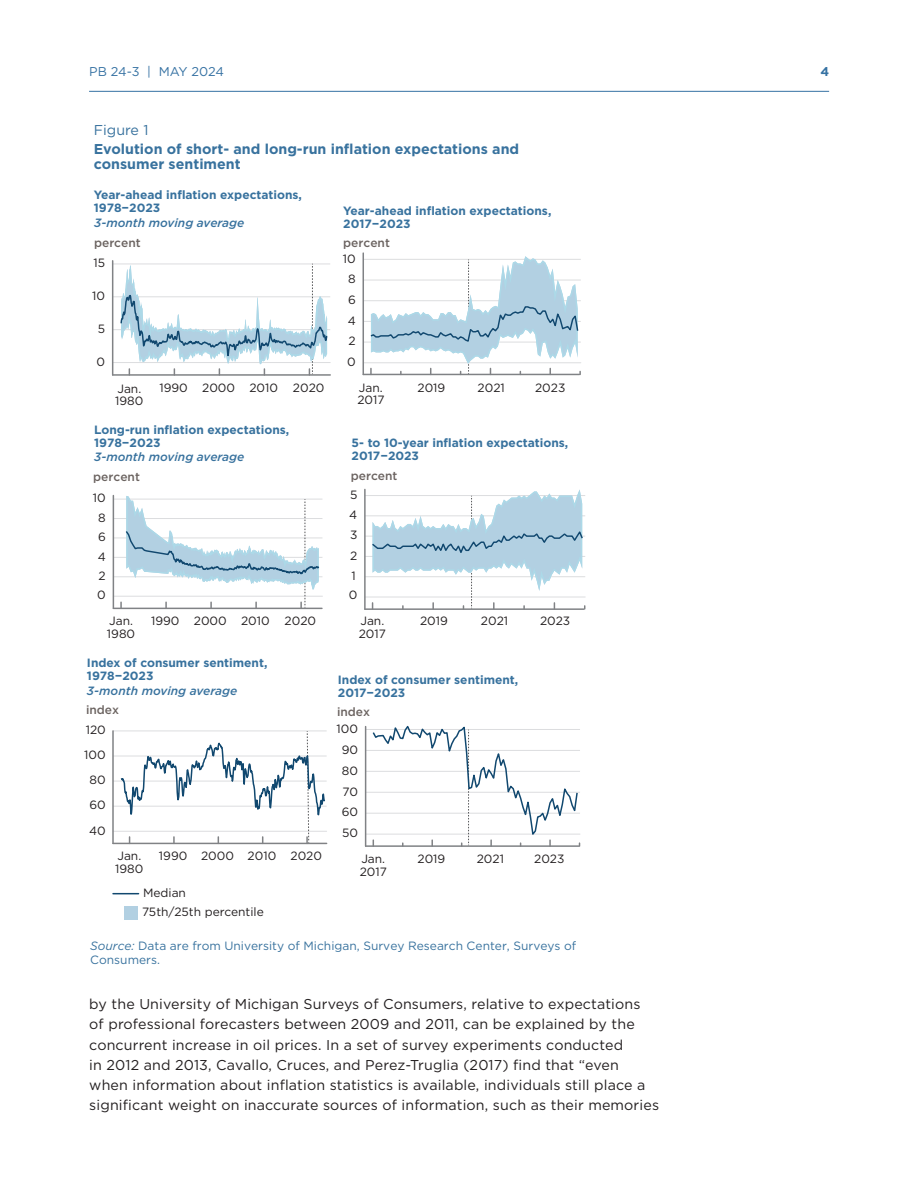
<style>
.page{position:relative;width:918px;height:1188px;background:#fff}
.page>*{position:absolute;margin:0;border:0;box-sizing:border-box;transform-origin:0 0}
.Body__First{font:14.25px/20.2px "Gotham";letter-spacing:.01em;color:#231f20}
.t1{font:700 14.25px/19.5px "Gotham";color:#38729e}
.t2{font:12.75px "Gotham";letter-spacing:-.01em;color:#3672a3}
.t3{font:700 12.75px "Gotham";color:#3672a3}
.t4{font:700 12px/12.8px "Gotham";color:#38729e}
.t5{font:12px/12.8px "Gotham";color:#231f20}
.t6{font:12px/13.5px "Gotham";color:#38729e}
.t7{font:italic 500 12px "Gotham";color:#38729e}
.t8{font:500 12px "Gotham";color:#6b6360}
.s1{font-weight:400}
.s2{font-style:italic}
</style>
<div class="page">
<hr style="left:89px;top:91px;width:740px;height:1px;background:#3672a3">
<hr style="left:113px;top:362px;width:217px;height:1px;background:#dcdddf">
<hr style="left:113px;top:329px;width:217px;height:1px;background:#dcdddf">
<hr style="left:113px;top:297px;width:217px;height:1px;background:#dcdddf">
<hr style="left:113px;top:264px;width:217px;height:1px;background:#dcdddf">
<hr style="left:363px;top:362px;width:218px;height:1px;background:#dcdddf">
<hr style="left:363px;top:342px;width:218px;height:1px;background:#dcdddf">
<hr style="left:363px;top:321px;width:218px;height:1px;background:#dcdddf">
<hr style="left:363px;top:300px;width:218px;height:1px;background:#dcdddf">
<hr style="left:363px;top:280px;width:218px;height:1px;background:#dcdddf">
<hr style="left:363px;top:259px;width:218px;height:1px;background:#dcdddf">
<hr style="left:113px;top:596px;width:209px;height:1px;background:#dcdddf">
<hr style="left:113px;top:577px;width:209px;height:1px;background:#dcdddf">
<hr style="left:113px;top:557px;width:209px;height:1px;background:#dcdddf">
<hr style="left:113px;top:538px;width:209px;height:1px;background:#dcdddf">
<hr style="left:113px;top:518px;width:209px;height:1px;background:#dcdddf">
<hr style="left:113px;top:499px;width:209px;height:1px;background:#dcdddf">
<hr style="left:365px;top:597px;width:220px;height:1px;background:#dcdddf">
<hr style="left:365px;top:576px;width:220px;height:1px;background:#dcdddf">
<hr style="left:365px;top:556px;width:220px;height:1px;background:#dcdddf">
<hr style="left:365px;top:536px;width:220px;height:1px;background:#dcdddf">
<hr style="left:365px;top:516px;width:220px;height:1px;background:#dcdddf">
<hr style="left:365px;top:495px;width:220px;height:1px;background:#dcdddf">
<hr style="left:113px;top:831px;width:214px;height:1px;background:#dcdddf">
<hr style="left:113px;top:806px;width:214px;height:1px;background:#dcdddf">
<hr style="left:113px;top:781px;width:214px;height:1px;background:#dcdddf">
<hr style="left:113px;top:756px;width:214px;height:1px;background:#dcdddf">
<hr style="left:113px;top:731px;width:214px;height:1px;background:#dcdddf">
<hr style="left:366px;top:834px;width:214px;height:1px;background:#dcdddf">
<hr style="left:366px;top:813px;width:214px;height:1px;background:#dcdddf">
<hr style="left:366px;top:792px;width:214px;height:1px;background:#dcdddf">
<hr style="left:366px;top:771px;width:214px;height:1px;background:#dcdddf">
<hr style="left:366px;top:750px;width:214px;height:1px;background:#dcdddf">
<hr style="left:366px;top:729px;width:214px;height:1px;background:#dcdddf">
<svg style="left:119px;top:264px;width:210px;height:110px"></svg>
<svg style="left:369px;top:256px;width:212px;height:118px"></svg>
<svg style="left:120px;top:496px;width:201px;height:112px"></svg>
<svg style="left:371px;top:489px;width:214px;height:120px"></svg>
<svg style="left:119px;top:731px;width:207px;height:112px"></svg>
<svg style="left:371px;top:725px;width:209px;height:121px"></svg>
<hr style="left:113px;top:374px;width:217px;height:2px;background:#808285">
<hr style="left:363px;top:374px;width:216px;height:1px;background:#808285">
<hr style="left:113px;top:608px;width:209px;height:1px;background:#808285">
<hr style="left:365px;top:608px;width:219px;height:2px;background:#808285">
<hr style="left:113px;top:843px;width:214px;height:1px;background:#808285">
<hr style="left:366px;top:845px;width:213px;height:2px;background:#808285">
<hr style="left:112px;top:731px;width:2px;height:112px;background:#808285">
<hr style="left:365px;top:727px;width:1px;height:119px;background:#808285">
<hr style="left:113px;top:496px;width:1px;height:112px;background:#808285">
<hr style="left:364px;top:489px;width:2px;height:120px;background:#808285">
<hr style="left:112px;top:261px;width:1px;height:114px;background:#808285">
<hr style="left:363px;top:253px;width:1px;height:121px;background:#808285">
<div style="left:124px;top:906px;width:14px;height:13px;background:#b2d0e2"></div>
<svg style="left:113px;top:893px;width:26px;height:1px"></svg>
<p class="t2" style="left:89px;top:64px;width:136px">PB 24-3 | MAY 2024</p>
<p class="t3" style="left:820px;top:63px;width:10px">4</p>
<p class="t1" style="left:94px;top:120px;width:427px"><span class="s1">Figure 1<br></span>Evolution of short- and long-run inflation expectations and</p>
<p class="t1" style="left:94px;top:154px;width:148px">consumer sentiment</p>
<p class="t4" style="left:94px;top:189px;width:210px">Year-ahead inflation expectations,<br>1978−2023</p>
<p class="t7" style="left:94px;top:215px;width:152px">3-month moving average</p>
<p class="t4" style="left:343px;top:204px;width:210px">Year-ahead inflation expectations,<br>2017−2023</p>
<p class="t8" style="left:94px;top:235px;width:48px">percent</p>
<p class="t8" style="left:343px;top:235px;width:48px">percent</p>
<p class="t5" style="left:94px;top:256px;width:13px">15</p>
<p class="t5" style="left:92px;top:289px;width:14px">10</p>
<p class="t5" style="left:98px;top:322px;width:9px">5</p>
<p class="t5" style="left:97px;top:355px;width:10px">0</p>
<p class="t5" style="left:115px;top:382px;width:30px">Jan.<br>1980</p>
<p class="t5" style="left:159px;top:382px;width:167px">1990 2000 2010 2020</p>
<p class="t4" style="left:94px;top:423px;width:197px">Long-run inflation expectations,<br>1978−2023</p>
<p class="t7" style="left:94px;top:448px;width:152px">3-month moving average</p>
<p class="t5" style="left:343px;top:252px;width:14px">10</p>
<p class="t5" style="left:348px;top:272px;width:9px">8</p>
<p class="t5" style="left:348px;top:293px;width:9px">6</p>
<p class="t5" style="left:348px;top:314px;width:10px">4</p>
<p class="t5" style="left:349px;top:334px;width:9px">2</p>
<p class="t5" style="left:347px;top:355px;width:10px">0</p>
<p class="t5" style="left:357px;top:381px;width:29px">Jan.<br>2017</p>
<p class="t5" style="left:418px;top:381px;width:29px">2019</p>
<p class="t5" style="left:478px;top:381px;width:29px">2021</p>
<p class="t5" style="left:535px;top:381px;width:32px">2023</p>
<p class="t4" style="left:352px;top:437px;width:218px">5- to 10-year inflation expectations,<br>2017−2023</p>
<p class="t8" style="left:93px;top:469px;width:48px">percent</p>
<p class="t8" style="left:351px;top:468px;width:48px">percent</p>
<p class="t5" style="left:93px;top:491px;width:14px">10</p>
<p class="t5" style="left:350px;top:488px;width:9px">5</p>
<p class="t5" style="left:98px;top:511px;width:9px">8</p>
<p class="t5" style="left:349px;top:508px;width:10px">4</p>
<p class="t5" style="left:98px;top:530px;width:9px">6</p>
<p class="t5" style="left:350px;top:528px;width:9px">3</p>
<p class="t5" style="left:98px;top:550px;width:10px">4</p>
<p class="t5" style="left:350px;top:549px;width:9px">2</p>
<p class="t5" style="left:99px;top:569px;width:9px">2</p>
<p class="t5" style="left:352px;top:569px;width:6px">1</p>
<p class="t5" style="left:97px;top:589px;width:10px">0</p>
<p class="t5" style="left:349px;top:588px;width:10px">0</p>
<p class="t5" style="left:151px;top:614px;width:167px">1990 2000 2010 2020</p>
<p class="t5" style="left:107px;top:614px;width:30px">Jan.<br>1980</p>
<p class="t5" style="left:359px;top:615px;width:29px">Jan.<br>2017</p>
<p class="t5" style="left:420px;top:615px;width:29px">2019</p>
<p class="t5" style="left:481px;top:615px;width:29px">2021</p>
<p class="t5" style="left:540px;top:615px;width:32px">2023</p>
<p class="t4" style="left:87px;top:656px;width:182px">Index of consumer sentiment,<br>1978−2023</p>
<p class="t7" style="left:87px;top:683px;width:152px">3-month moving average</p>
<p class="t8" style="left:86px;top:702px;width:35px">index</p>
<p class="t5" style="left:86px;top:723px;width:22px">120</p>
<p class="t5" style="left:84px;top:748px;width:23px">100</p>
<p class="t5" style="left:90px;top:773px;width:18px">80</p>
<p class="t5" style="left:89px;top:799px;width:18px">60</p>
<p class="t5" style="left:89px;top:824px;width:18px">40</p>
<p class="t4" style="left:338px;top:673px;width:182px">Index of consumer sentiment,<br>2017−2023</p>
<p class="t8" style="left:337px;top:704px;width:35px">index</p>
<p class="t5" style="left:337px;top:722px;width:23px">100</p>
<p class="t5" style="left:342px;top:743px;width:18px">90</p>
<p class="t5" style="left:342px;top:764px;width:18px">80</p>
<p class="t5" style="left:342px;top:785px;width:17px">70</p>
<p class="t5" style="left:342px;top:806px;width:18px">60</p>
<p class="t5" style="left:342px;top:826px;width:17px">50</p>
<p class="t5" style="left:159px;top:849px;width:165px">1990 2000 2010 2020</p>
<p class="t5" style="left:115px;top:849px;width:30px">Jan.<br>1980</p>
<p class="t5" style="left:360px;top:852px;width:29px">Jan.<br>2017</p>
<p class="t5" style="left:142px;top:882px;width:123px;line-height:19.5px">Median<br>75th/25th percentile</p>
<p class="t5" style="left:418px;top:852px;width:29px">2019</p>
<p class="t5" style="left:477px;top:852px;width:29px">2021</p>
<p class="t5" style="left:534px;top:852px;width:32px">2023</p>
<p class="t6" style="left:90px;top:939px;width:488px"><span class="s2">Source:</span> Data are from University of Michigan, Survey Research Center, Surveys of<br>Consumers.</p>
<p class="Body__First" style="left:89px;top:994px;width:571px">by the University of Michigan Surveys of Consumers, relative to expectations<br>of professional forecasters between 2009 and 2011, can be explained by the concurrent increase in oil prices. In a set of survey experiments conducted<br>in 2012 and 2013, Cavallo, Cruces, and Perez-Truglia (2017) find that “even when information about inflation statistics is available, individuals still place a significant weight on inaccurate sources of information, such as their memories</p>
</div>
